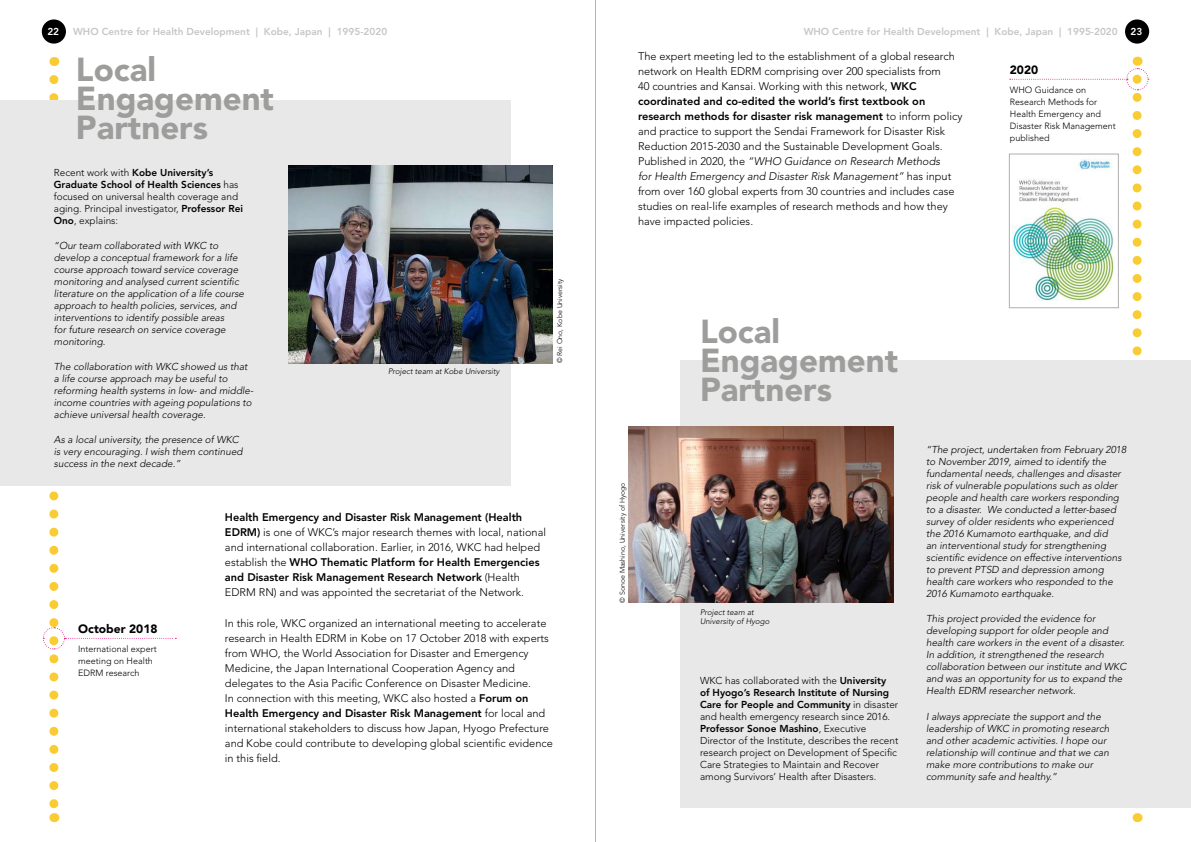
<style>
.page{position:relative;width:1191px;height:842px;background:#fff}
.page>*{position:absolute;margin:0;border:0;box-sizing:border-box;transform-origin:0 0}
.t1{font:900 33px/29px "Avenir LT Std";color:#9d9d9c}
.t2{font:900 12px "Avenir LT Std";color:#000}
.t3{font:300 11px/15px "Avenir LT Std";color:#000}
.t4{font:italic 300 10px/12px "Avenir LT Std";color:#000}
.t5{font:300 10px/12px "Avenir LT Std";color:#000}
.t6{font:800 10px "Avenir LT Std";color:#c6c6c6}
.t7{font:800 10px "Avenir LT Std";color:#fff}
.t8{font:300 9px/12px "Avenir LT Std";color:#000}
.t9{font:italic 300 8px/9.6px "Avenir LT Std";color:#000}
.t10{font:300 7px "Avenir LT Std";color:#000}
.s1{font-weight:800}
.s2{font-style:italic}
</style>
<div class="page">
<div style="left:681px;top:360px;width:510px;height:448px;background:#e8e8e9"></div>
<svg style="left:1009px;top:57px;width:140px;height:765px"></svg>
<svg style="left:42px;top:80px;width:134px;height:742px"></svg>
<img style="left:1012px;top:156px;width:102px;height:145px">
<div style="left:1009px;top:154px;width:109px;height:154px;border:1px solid #aeaeae"></div>
<div style="left:0;top:100px;width:510px;height:386px;background:#e8e8e9"></div>
<img style="left:288px;top:165px;width:265px;height:198px">
<img style="left:629px;top:426px;width:264px;height:177px">
<div style="left:1125px;top:19px;width:24px;height:25px;background:#000;border-radius:50%"></div>
<div style="left:42px;top:19px;width:24px;height:25px;background:#000;border-radius:50%"></div>
<hr style="left:595px;top:0;width:1px;height:842px;background:#b3b2b2">
<p class="t6" style="left:73px;top:26px;width:315px">WHO Centre for Health Development | Kobe, Japan | 1995-2020</p>
<p class="t6" style="left:803px;top:26px;width:315px">WHO Centre for Health Development | Kobe, Japan | 1995-2020</p>
<p class="t2" style="left:1009px;top:63px;width:30px">2020</p>
<p class="t8" style="left:1009px;top:84px;width:108px">WHO Guidance on<br>Research Methods for<br>Health Emergency and<br>Disaster Risk Management published</p>
<p class="t7" style="left:47px;top:26px;width:13px">22</p>
<p class="t7" style="left:1130px;top:26px;width:13px">23</p>
<p class="t3" style="left:638px;top:49px;width:326px">The expert meeting led to the establishment of a global research network on Health EDRM comprising over 200 specialists from<br>40 countries and Kansai. Working with this network, <span class="s1">WKC coordinated and co-edited the world’s first textbook on research methods for disaster risk management</span> to inform policy and practice to support the Sendai Framework for Disaster Risk Reduction 2015-2030 and the Sustainable Development Goals.<br>Published in 2020, the <span class="s2">“WHO Guidance on Research Methods<br>for Health Emergency and Disaster Risk Management”</span> has input from over 160 global experts from 30 countries and includes case studies on real-life examples of research methods and how they have impacted policies.</p>
<h1 class="t1" style="left:76px;top:55px;width:199px">Local<br>Engagement<br>Partners</h1>
<p class="t5" style="left:54px;top:166px;width:191px">Recent work with <span class="s1">Kobe University’s Graduate School of Health Sciences</span> has focused on universal health coverage and aging. Principal investigator, <span class="s1">Professor Rei Ono</span>, explains:</p>
<p class="t4" style="left:54px;top:239px;width:192px">“Our team collaborated with WKC to develop a conceptual framework for a life course approach toward service coverage monitoring and analysed current scientific literature on the application of a life course approach to health policies, services, and interventions to identify possible areas<br>for future research on service coverage monitoring.</p>
<p class="t4" style="left:54px;top:361px;width:201px">The collaboration with WKC showed us that a life course approach may be useful to reforming health systems in low- and middle&shy;income countries with ageing populations to achieve universal health coverage.</p>
<p class="t4" style="left:54px;top:434px;width:190px">As a local university, the presence of WKC is very encouraging. I wish them continued success in the next decade.”</p>
<p class="t10" style="left:555px;top:363px;width:86px;rotate:-90deg">© Rei Ono, Kobe University</p>
<h1 class="t1" style="left:700px;top:317px;width:199px">Local<br>Engagement<br>Partners</h1>
<p class="t9" style="left:388px;top:366px;width:113px">Project team at Kobe University</p>
<p class="t4" style="left:926px;top:444px;width:202px">“The project, undertaken from February 2018 to November 2019, aimed to identify the fundamental needs, challenges and disaster risk of vulnerable populations such as older people and health care workers responding to a disaster. We conducted a letter-based survey of older residents who experienced the 2016 Kumamoto earthquake, and did<br>an interventional study for strengthening scientific evidence on effective interventions to prevent PTSD and depression among health care workers who responded to the 2016 Kumamoto earthquake.</p>
<p class="t4" style="left:926px;top:613px;width:202px">This project provided the evidence for developing support for older people and health care workers in the event of a disaster.<br>In addition, it strengthened the research collaboration between our institute and WKC and was an opportunity for us to expand the Health EDRM researcher network.</p>
<p class="t4" style="left:926px;top:710px;width:185px">I always appreciate the support and the leadership of WKC in promoting research and other academic activities. I hope our relationship will continue and that we can make more contributions to make our community safe and healthy.”</p>
<p class="t10" style="left:618px;top:603px;width:122px;rotate:-90deg">© Sonoe Mashino, University of Hyogo</p>
<p class="t3" style="left:225px;top:509px;width:323px"><span class="s1">Health Emergency and Disaster Risk Management (Health EDRM)</span> is one of WKC’s major research themes with local, national and international collaboration. Earlier, in 2016, WKC had helped establish the <span class="s1">WHO Thematic Platform for Health Emergencies and Disaster Risk Management Research Network</span> (Health EDRM RN) and was appointed the secretariat of the Network.</p>
<p class="t3" style="left:225px;top:615px;width:329px">In this role, WKC organized an international meeting to accelerate research in Health EDRM in Kobe on 17 October 2018 with experts from WHO, the World Association for Disaster and Emergency Medicine, the Japan International Cooperation Agency and delegates to the Asia Pacific Conference on Disaster Medicine.<br>In connection with this meeting, WKC also hosted a <span class="s1">Forum on Health Emergency and Disaster Risk Management</span> for local and international stakeholders to discuss how Japan, Hyogo Prefecture and Kobe could contribute to developing global scientific evidence in this field.</p>
<p class="t9" style="left:700px;top:607px;width:71px">Project team at<br>University of Hyogo</p>
<p class="t2" style="left:78px;top:622px;width:81px">October 2018</p>
<p class="t8" style="left:78px;top:643px;width:80px">International expert meeting on Health<br>EDRM research</p>
<p class="t5" style="left:700px;top:674px;width:200px">WKC has collaborated with the <span class="s1">University of Hyogo’s Research Institute of Nursing Care for People and Community</span> in disaster and health emergency research since 2016.<br><span class="s1">Professor Sonoe Mashino</span>, Executive Director of the Institute, describes the recent research project on Development of Specific Care Strategies to Maintain and Recover among Survivors’ Health after Disasters.</p>
</div>
